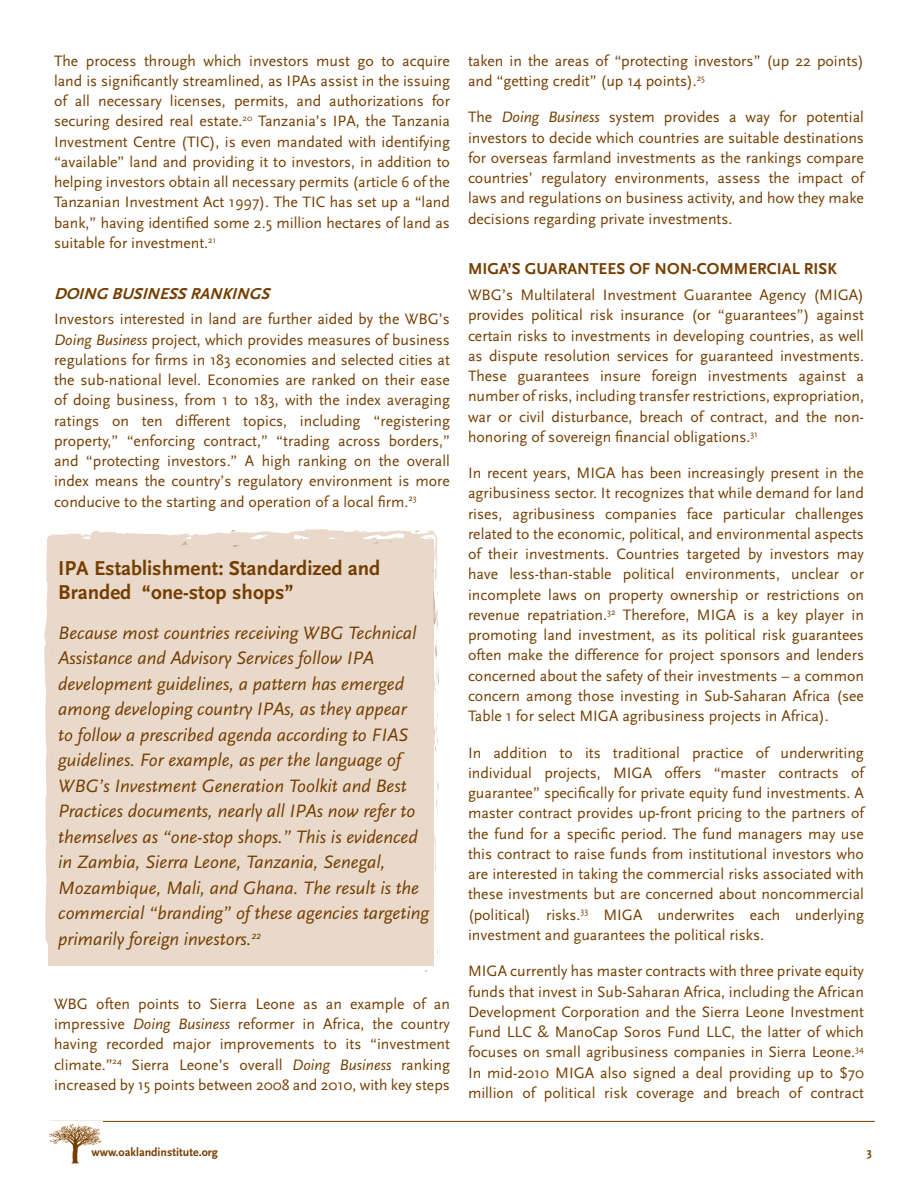
<style>
.page{position:relative;width:918px;height:1188px;background:#fff}
.page>*{position:absolute;margin:0;border:0;box-sizing:border-box;transform-origin:0 0}
.sub_sub_titles{font:700 21px/24px "Scala Sans";color:#753e00}
.List_Paragraph{font:italic 18.75px/25.5px "Scala Sans";color:#753e00}
.sub_sub_titles-2{font:700 16.5px "Scala Sans";color:#753e00}
.sub_sub_titles-3{font:italic 700 16.5px "Scala Sans";color:#753e00}
.Scala_body{font:15.75px/20.2px "Scala Sans";color:#753e00;text-align:justify}
.t1{font:700 12px "Scala Sans";color:#753e00}
.s1{font-style:italic}
</style>
<div class="page">
<hr style="left:50px;top:1121px;width:825px;height:1px;background:#753e00">
<img style="left:48px;top:1124px;width:54px;height:40px">
<div style="left:48px;top:539px;width:386px;height:426px;background:#e8d9cb"></div>
<svg style="left:44px;top:529px;width:394px;height:415px"></svg>
<svg style="left:79px;top:538px;width:9px;height:7px"></svg>
<svg style="left:433px;top:568px;width:6px;height:127px"></svg>
<svg style="left:410px;top:529px;width:28px;height:31px"></svg>
<svg style="left:354px;top:530px;width:28px;height:14px"></svg>
<svg style="left:301px;top:537px;width:8px;height:8px"></svg>
<svg style="left:231px;top:544px;width:10px;height:4px"></svg>
<svg style="left:53px;top:835px;width:1px;height:13px"></svg>
<p class="Scala_body" style="left:54px;top:51px;width:398px">The process through which investors must go to acquire land is significantly streamlined, as IPAs assist in the issuing of all necessary licenses, permits, and authorizations for securing desired real estate.<sup>20</sup> Tanzania’s IPA, the Tanzania Investment Centre (TIC), is even mandated with identifying “available” land and providing it to investors, in addition to helping investors obtain all necessary permits (article 6 of the Tanzanian Investment Act 1997). The TIC has set up a “land bank,” having identified some 2.5 million hectares of land as suitable for investment.<sup>21</sup></p>
<p class="sub_sub_titles-3" style="left:54px;top:284px;width:222px">DOING BUSINESSRANKINGS</p>
<p class="Scala_body" style="left:54px;top:309px;width:398px">Investors interested in land are further aided by the WBG’s <span class="s1">Doing Business</span> project, which provides measures of business regulations for firms in 183 economies and selected cities at the sub-national level. Economies are ranked on their ease of doing business, from 1 to 183, with the index averaging ratings on ten different topics, including “registering property,” “enforcing contract,” “trading across borders,” and “protecting investors.” A high ranking on the overall index means the country’s regulatory environment is more conducive to the starting and operation of a local firm.<sup>23</sup></p>
<p class="sub_sub_titles" style="left:58px;top:557px;width:324px">IPA Establishment: Standardized and<br>Branded “one-stop shops”</p>
<p class="List_Paragraph" style="left:58px;top:620px;width:372px">Because most countries receiving WBG Technical Assistance and Advisory Services follow IPA development guidelines, a pattern has emerged among developing country IPAs, as they appear<br>to follow a prescribed agenda according to FIAS guidelines. For example, as per the language of WBG’s Investment Generation Toolkit and Best Practices documents, nearly all IPAs now refer to themselves as “one-stop shops.” This is evidenced in Zambia, Sierra Leone, Tanzania, Senegal, Mozambique, Mali, and Ghana. The result is the commercial “branding” of these agencies targeting primarily foreign investors.<sup>22</sup></p>
<p class="Scala_body" style="left:54px;top:994px;width:398px">WBG often points to Sierra Leone as an example of an impressive <span class="s1">Doing Business</span> reformer in Africa, the country having recorded major improvements to its “investment climate.”<sup>24</sup> Sierra Leone’s overall <span class="s1">Doing Business</span> ranking increased by 15 points between 2008 and 2010, with key steps</p>
<p class="Scala_body" style="left:468px;top:51px;width:398px">taken in the areas of “protecting investors” (up 22 points) and “getting credit” (up 14 points).<sup>25</sup></p>
<p class="Scala_body" style="left:468px;top:107px;width:398px">The <span class="s1">Doing Business</span> system provides a way for potential investors to decide which countries are suitable destinations for overseas farmland investments as the rankings compare countries’ regulatory environments, assess the impact of laws and regulations on business activity, and how they make decisions regarding private investments.</p>
<p class="sub_sub_titles-2" style="left:468px;top:260px;width:370px">MIGA’S GUARANTEES OF NON-COMMERCIAL RISK</p>
<p class="Scala_body" style="left:468px;top:285px;width:398px">WBG’s Multilateral Investment Guarantee Agency (MIGA) provides political risk insurance (or “guarantees”) against certain risks to investments in developing countries, as well as dispute resolution services for guaranteed investments.<br>These guarantees insure foreign investments against a number of risks, including transfer restrictions, expropriation, war or civil disturbance, breach of contract, and the non&shy;honoring of sovereign financial obligations.<sup>31</sup></p>
<p class="Scala_body" style="left:468px;top:463px;width:398px">In recent years, MIGA has been increasingly present in the agribusiness sector. It recognizes that while demand for land rises, agribusiness companies face particular challenges related to the economic, political, and environmental aspects of their investments. Countries targeted by investors may have less-than-stable political environments, unclear or incomplete laws on property ownership or restrictions on revenue repatriation.<sup>32</sup> Therefore, MIGA is a key player in promoting land investment, as its political risk guarantees often make the difference for project sponsors and lenders concerned about the safety of their investments – a common concern among those investing in Sub-Saharan Africa (see Table 1 for select MIGA agribusiness projects in Africa).</p>
<p class="Scala_body" style="left:468px;top:743px;width:398px">In addition to its traditional practice of underwriting individual projects, MIGA offers “master contracts of guarantee” specifically for private equity fund investments. A master contract provides up-front pricing to the partners of the fund for a specific period. The fund managers may use this contract to raise funds from institutional investors who are interested in taking the commercial risks associated with these investments but are concerned about noncommercial (political) risks.<sup>33</sup> MIGA underwrites each underlying investment and guarantees the political risks.</p>
<p class="Scala_body" style="left:468px;top:961px;width:398px">MIGA currently has master contracts with three private equity funds that invest in Sub-Saharan Africa, including the African Development Corporation and the Sierra Leone Investment Fund LLC &amp; ManoCap Soros Fund LLC, the latter of which focuses on small agribusiness companies in Sierra Leone.<sup>34<br></sup>In mid-2010 MIGA also signed a deal providing up to $70 million of political risk coverage and breach of contract</p>
<p class="t1" style="left:91px;top:1146px;width:128px">www.oaklandinstitute.org</p>
<p class="t1" style="left:867px;top:1146px;width:7px">3</p>
</div>
